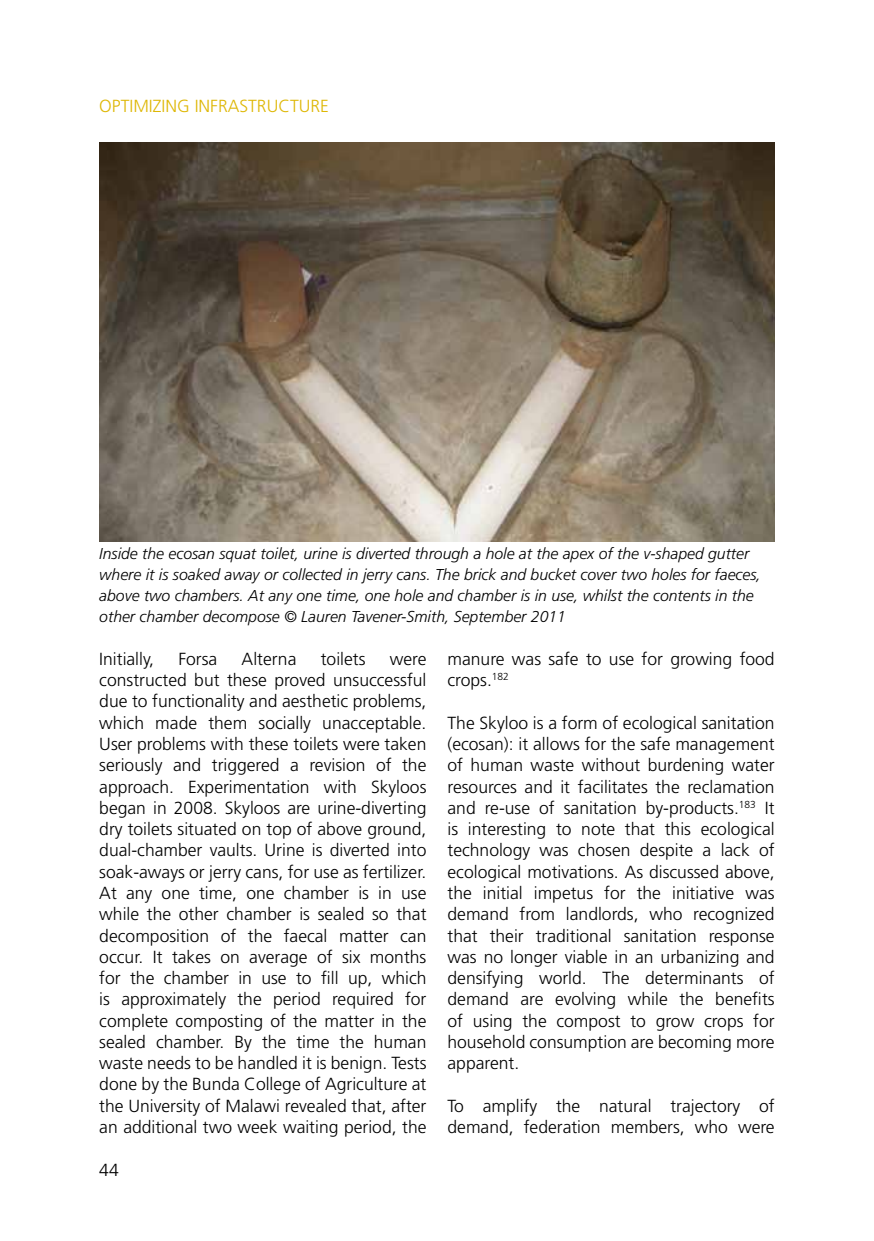
<style>
.page{position:relative;width:874px;height:1241px;background:#fff}
.page>*{position:absolute;margin:0;border:0;box-sizing:border-box;transform-origin:0 0}
.t1{font:300 17.5px/21.3px "Frutiger LT Std";color:#000;text-align:justify}
.t2{font:300 17.5px "Frutiger LT Std";color:#deb705}
.t3{font:italic 300 15.75px/21.3px "Frutiger";color:#000}
</style>
<div class="page">
<img style="left:99px;top:143px;width:675px;height:398px">
<p class="t2" style="left:99px;top:95px;width:231px">Optimizing Infrastructure</p>
<p class="t3" style="left:99px;top:542px;width:662px">Inside the ecosan squat toilet, urine is diverted through a hole at the apex of the v-shaped gutter where it is soaked away or collected in jerry cans. The brick and bucket cover two holes for faeces, above two chambers. At any one time, one hole and chamber is in use, whilst the contents in the other chamber decompose © Lauren Tavener-Smith, September 2011</p>
<p class="t1" style="left:99px;top:648px;width:56px">Initially,</p>
<p class="t1" style="left:178px;top:648px;width:40px">Forsa</p>
<p class="t1" style="left:241px;top:648px;width:56px">Alterna</p>
<p class="t1" style="left:320px;top:648px;width:46px">toilets</p>
<p class="t1" style="left:99px;top:648px;width:328px;text-indent:290px">were constructed but these proved unsuccessful due to functionality and aesthetic problems, which made them socially unacceptable.<br>User problems with these toilets were taken seriously and triggered a revision of the approach. Experimentation with Skyloos began in 2008. Skyloos are urine-diverting dry toilets situated on top of above ground, dual-chamber vaults. Urine is diverted into soak-aways or jerry cans, for use as fertilizer.<br>At any one time, one chamber is in use while the other chamber is sealed so that decomposition of the faecal matter can occur. It takes on average of six months for the chamber in use to fill up, which is approximately the period required for complete composting of the matter in the sealed chamber. By the time the human waste needs to be handled it is benign. Tests done by the Bunda College of Agriculture at the University of Malawi revealed that, after an additional two week waiting period, the</p>
<p class="t1" style="left:447px;top:648px;width:328px">manure was safe to use for growing food crops.<sup>182</sup></p>
<p class="t1" style="left:447px;top:712px;width:328px">The Skyloo is a form of ecological sanitation (ecosan): it allows for the safe management of human waste without burdening water resources and it facilitates the reclamation and re-use of sanitation by-products.<sup>183</sup> It is interesting to note that this ecological technology was chosen despite a lack of ecological motivations. As discussed above, the initial impetus for the initiative was demand from landlords, who recognized that their traditional sanitation response was no longer viable in an urbanizing and densifying world. The determinants of demand are evolving while the benefits of using the compost to grow crops for household consumption are becoming more apparent.</p>
<p class="t1" style="left:447px;top:1095px;width:328px">To amplify the natural trajectory of demand, federation members, who were</p>
<p class="t1" style="left:99px;top:1159px;width:21px">44</p>
</div>
